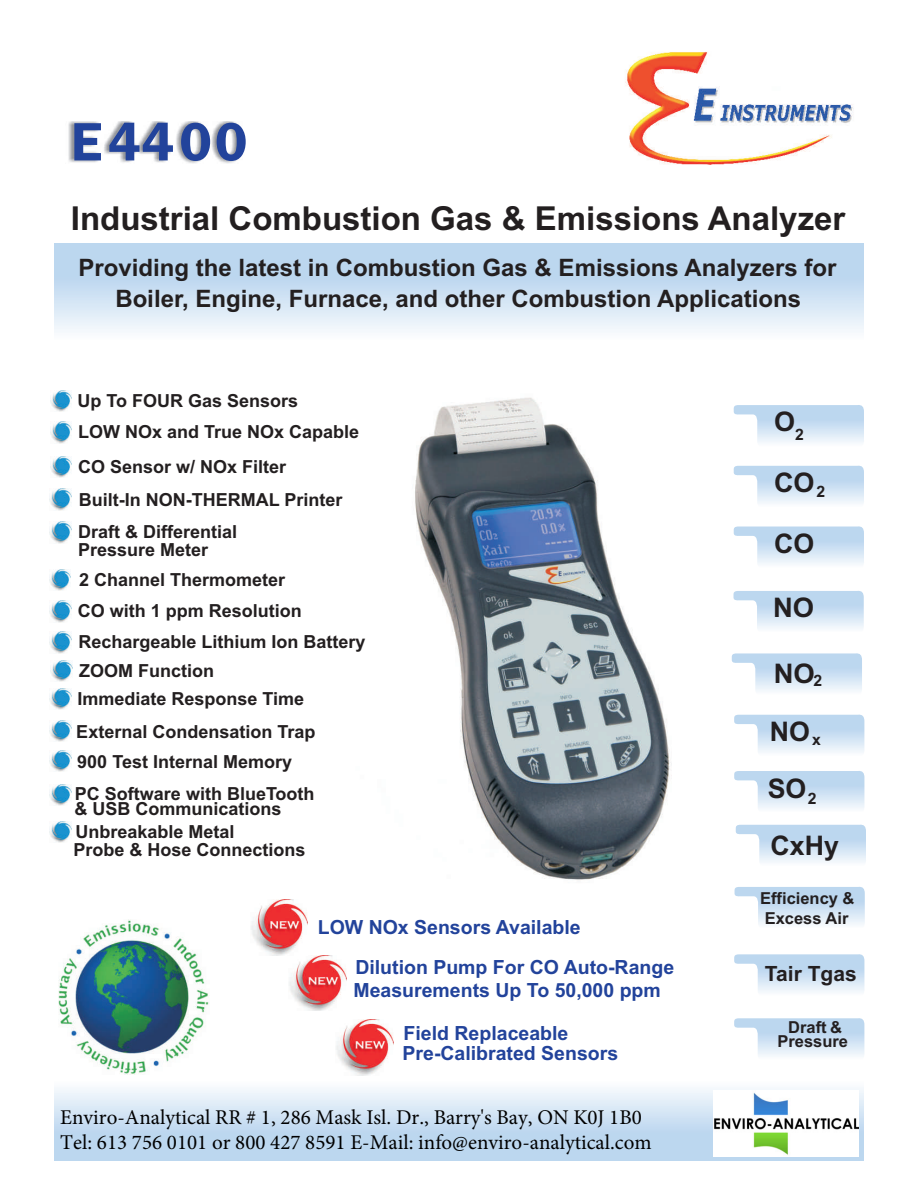
<style>
.page{position:relative;width:918px;height:1188px;background:#fff}
.page>*{position:absolute;margin:0;border:0;box-sizing:border-box;transform-origin:0 0}
.t1{font:600 55.8px "Franklin Gothic";letter-spacing:.07em;color:#22439b}
.t2{font:55.8px "HPPSG";color:#22439b}
.t3{font:700 33px "Arial";color:#231f20}
.t4{font:700 27px "Arial";color:#231f20}
.t5{font:700 24px/31px "Arial";color:#231f20;text-align:center}
.t6{font:21px/25.2px "Minion Pro";color:#000}
.t7{font:700 21px "Arial";color:#231f20}
.t8{font:700 19.5px/23.4px "Arial";color:#22439b}
.t9{font:700 18px/30.5px "Arial";color:#231f20}
.t10{font:700 16.5px/20.5px "Arial";color:#231f20}
.t11{font:700 15.75px "Arial";color:#231f20}
</style>
<div class="page">
<img style="left:415px;top:397px;width:257px;height:483px">
<img style="left:336px;top:1020px;width:57px;height:55px">
<svg style="left:734px;top:465px;width:130px;height:39px"></svg>
<svg style="left:734px;top:714px;width:131px;height:39px"></svg>
<svg style="left:734px;top:1018px;width:131px;height:38px"></svg>
<svg style="left:734px;top:526px;width:130px;height:38px"></svg>
<svg style="left:734px;top:954px;width:131px;height:38px"></svg>
<svg style="left:734px;top:771px;width:131px;height:38px"></svg>
<svg style="left:736px;top:824px;width:130px;height:39px"></svg>
<svg style="left:734px;top:405px;width:130px;height:38px"></svg>
<svg style="left:735px;top:886px;width:130px;height:39px"></svg>
<div style="left:54px;top:243px;width:810px;height:97px;background:linear-gradient(to bottom,#adceeb,#f5f8fc)"></div>
<img style="left:50px;top:750px;width:21px;height:21px">
<img style="left:49px;top:689px;width:22px;height:21px">
<img style="left:50px;top:522px;width:21px;height:21px">
<img style="left:50px;top:601px;width:21px;height:21px">
<img style="left:49px;top:569px;width:22px;height:22px">
<img style="left:50px;top:821px;width:21px;height:22px">
<img style="left:50px;top:721px;width:21px;height:21px">
<img style="left:50px;top:632px;width:22px;height:21px">
<img style="left:51px;top:660px;width:21px;height:21px">
<img style="left:58px;top:919px;width:151px;height:156px">
<div style="left:54px;top:1080px;width:810px;height:81px;background:linear-gradient(to bottom,#f6fafd,#adceeb)"></div>
<img style="left:50px;top:489px;width:21px;height:21px">
<img style="left:50px;top:456px;width:22px;height:22px">
<svg style="left:733px;top:591px;width:131px;height:38px"></svg>
<svg style="left:732px;top:653px;width:130px;height:38px"></svg>
<img style="left:50px;top:390px;width:22px;height:21px">
<img style="left:625px;top:52px;width:229px;height:113px">
<img style="left:50px;top:784px;width:21px;height:22px">
<img style="left:50px;top:422px;width:22px;height:21px">
<img style="left:289px;top:956px;width:57px;height:55px">
<img style="left:251px;top:900px;width:57px;height:55px">
<img style="left:68px;top:121px;width:177px;height:42px">
<img style="left:714px;top:1090px;width:144px;height:67px">
<h1 class="t1" style="left:71px;top:121px;width:178px">E4400</h1>
<h1 class="t2" style="left:133px;top:119px;width:99px">400</h1>
<h2 class="t3" style="left:71px;top:206px;width:776px">Industrial Combustion Gas &amp; Emissions Analyzer</h2>
<h3 class="t5" style="left:79px;top:254px;width:759px">Providing the latest in Combustion Gas &amp; Emissions Analyzers for<br>Boiler, Engine, Furnace, and other Combustion Applications</h3>
<p class="t9" style="left:78px;top:388px;width:222px">Up To FOUR Gas Sensors</p>
<p class="t9" style="left:78px;top:419px;width:283px">LOW NOx and True NOx Capable</p>
<p class="t9" style="left:78px;top:453px;width:210px">CO Sensor w/ NOx Filter</p>
<p class="t9" style="left:79px;top:486px;width:265px">Built-In NON-THERMAL Printer</p>
<p class="t9" style="left:78px;top:524px;width:161px;line-height:18.6px">Draft &amp; Differential<br>Pressure Meter</p>
<p class="t9" style="left:78px;top:566px;width:289px">2 Channel Thermometer<br>CO with 1 ppm Resolution<br>Rechargeable Lithium Ion Battery<br>ZOOM Function</p>
<p class="t9" style="left:76px;top:683px;width:241px;line-height:33.6px">Immediate Response Time<br>External Condensation Trap</p>
<p class="t9" style="left:77px;top:748px;width:216px">900 Test Internal Memory</p>
<p class="t9" style="left:75px;top:787px;width:242px;line-height:15.5px">PC Software with BlueTooth &amp; USB Communications</p>
<p class="t9" style="left:73px;top:824px;width:234px;line-height:18.1px">Unbreakable Metal<br>Probe &amp; Hose Connections</p>
<p class="t8" style="left:318px;top:917px;width:264px">LOW NOx Sensors Available</p>
<p class="t8" style="left:353px;top:957px;width:322px">Dilution Pump For CO Auto-Range<br>Measurements Up To 50,000 ppm</p>
<p class="t8" style="left:403px;top:1025px;width:217px;line-height:20px">Field Replaceable<br>Pre-Calibrated Sensors</p>
<p class="t6" style="left:60px;top:1104px;width:593px">Enviro-Analytical RR # 1, 286 Mask Isl. Dr., Barry's Bay, ON K0J 1B0<br>Tel: 613 756 0101 or 800 427 8591 E-Mail: info@enviro-analytical.com</p>
<h3 class="t4" style="left:774px;top:411px;width:31px">O<sub>2</sub></h3>
<h3 class="t4" style="left:774px;top:472px;width:42px">CO</h3>
<p class="t11" style="left:816px;top:486px;width:10px">2</p>
<h3 class="t4" style="left:774px;top:533px;width:42px">CO</h3>
<h3 class="t4" style="left:773px;top:597px;width:43px">NO</h3>
<h3 class="t4" style="left:774px;top:663px;width:43px">NO</h3>
<p class="t11" style="left:813px;top:674px;width:10px">2</p>
<h3 class="t4" style="left:770px;top:722px;width:52px">NO<sub>x</sub></h3>
<h3 class="t4" style="left:768px;top:778px;width:51px">SO<sub>2</sub></h3>
<h3 class="t4" style="left:771px;top:835px;width:70px">CxHy</h3>
<p class="t10" style="left:760px;top:889px;width:96px">Efficiency &amp;<br>Excess Air</p>
<p class="t7" style="left:765px;top:966px;width:93px">Tair Tgas</p>
<p class="t10" style="left:788px;top:1018px;width:55px">Draft &amp;</p>
<p class="t10" style="left:778px;top:1032px;width:72px">Pressure</p>
</div>
